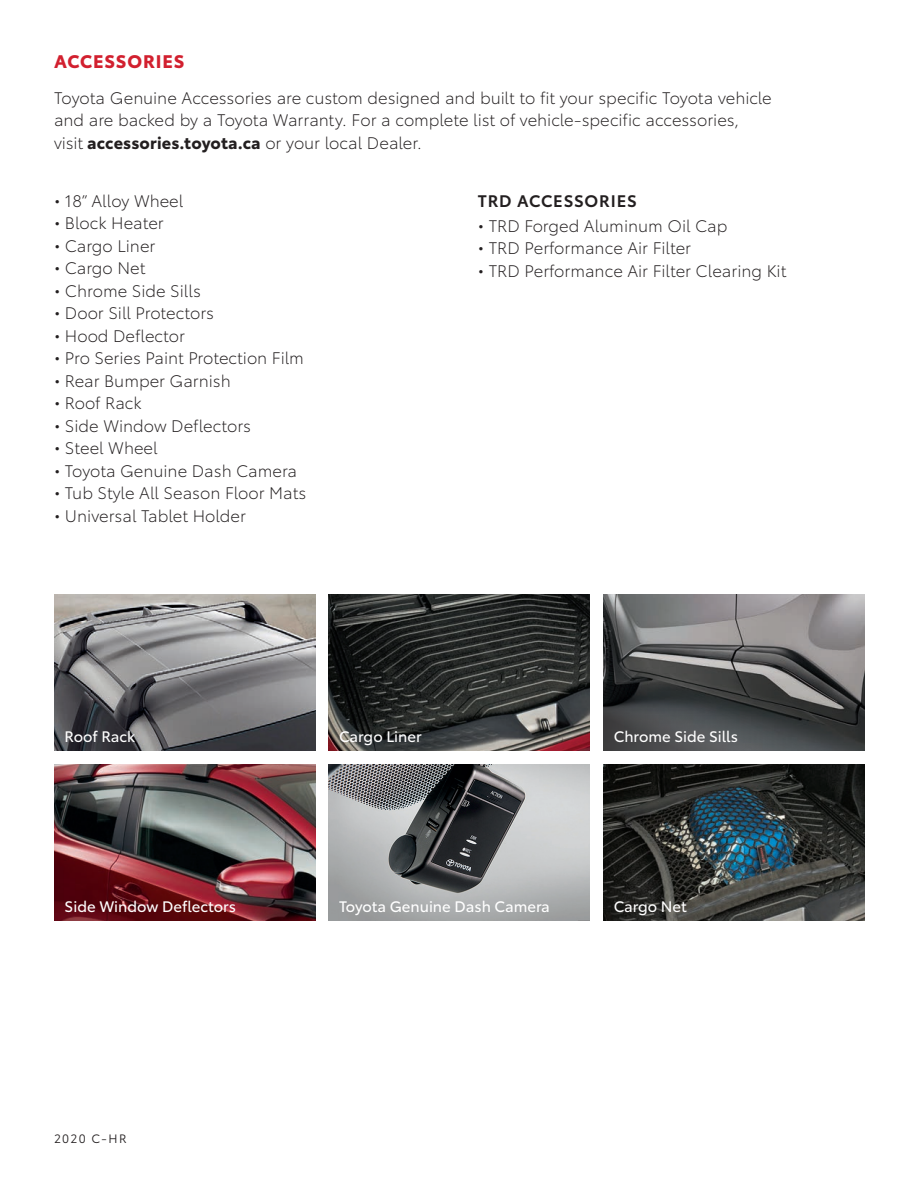
<style>
.page{position:relative;width:918px;height:1188px;background:#fff}
.page>*{position:absolute;margin:0;border:0;box-sizing:border-box;transform-origin:0 0}
.t1{font:700 18px "Toyota Type";letter-spacing:.045em;color:#d2202f}
.t2{font:300 16.5px/22.5px "Toyota Type";color:#231f20}
.t3{font:600 16.5px "Toyota Type";letter-spacing:.05em;color:#231f20}
.t4{font:15px "Toyota Type";color:#fff}
.t5{font:12px "Toyota Type";letter-spacing:.11em;color:#231f20}
.s1{font-weight:700}
</style>
<div class="page">
<img style="left:603px;top:594px;width:261px;height:88px">
<svg style="left:603px;top:682px;width:261px;height:69px;background:#424445"></svg>
<img style="left:329px;top:764px;width:261px;height:157px">
<img style="left:54px;top:764px;width:261px;height:157px">
<img style="left:603px;top:764px;width:261px;height:157px">
<img style="left:54px;top:594px;width:261px;height:157px">
<img style="left:329px;top:594px;width:261px;height:157px">
<p class="t1" style="left:54px;top:47px;width:132px">ACCESSORIES</p>
<p class="t2" style="left:54px;top:85px;width:719px">Toyota Genuine Accessories are custom designed and built to fit your specific Toyota vehicle and are backed by a Toyota Warranty. For a complete list of vehicle-specific accessories, visit <span class="s1">accessories.toyota.ca</span> or your local Dealer.</p>
<p class="t2" style="left:54px;top:189px;width:131px">• 18” Alloy Wheel</p>
<p class="t2" style="left:54px;top:211px;width:111px">• Block Heater</p>
<p class="t2" style="left:54px;top:234px;width:103px">• Cargo Liner</p>
<p class="t2" style="left:54px;top:256px;width:93px">• Cargo Net</p>
<p class="t2" style="left:54px;top:279px;width:148px">• Chrome Side Sills</p>
<p class="t2" style="left:54px;top:301px;width:162px">• Door Sill Protectors</p>
<p class="t2" style="left:54px;top:324px;width:133px">• Hood Deflector</p>
<p class="t2" style="left:54px;top:346px;width:252px">• Pro Series Paint Protection Film</p>
<p class="t2" style="left:54px;top:369px;width:178px">• Rear Bumper Garnish</p>
<p class="t2" style="left:54px;top:391px;width:89px">• Roof Rack</p>
<p class="t2" style="left:54px;top:414px;width:199px">• Side Window Deflectors</p>
<p class="t2" style="left:54px;top:436px;width:105px">• Steel Wheel</p>
<p class="t2" style="left:54px;top:459px;width:245px">• Toyota Genuine Dash Camera</p>
<p class="t2" style="left:54px;top:481px;width:254px">• Tub Style All Season Floor Mats</p>
<p class="t2" style="left:54px;top:504px;width:194px">• Universal Tablet Holder</p>
<p class="t3" style="left:478px;top:188px;width:160px">TRD ACCESSORIES</p>
<p class="t2" style="left:478px;top:213px;width:251px">• TRD Forged Aluminum Oil Cap</p>
<p class="t2" style="left:478px;top:236px;width:215px">• TRD Performance Air Filter</p>
<p class="t2" style="left:478px;top:258px;width:310px">• TRD Performance Air Filter Clearing Kit</p>
<p class="t4" style="left:65px;top:725px;width:72px">Roof Rack</p>
<p class="t4" style="left:339px;top:725px;width:84px">Cargo Liner</p>
<p class="t4" style="left:614px;top:725px;width:126px">Chrome Side Sills</p>
<p class="t4" style="left:65px;top:896px;width:173px">Side Window Deflectors</p>
<p class="t5" style="left:54px;top:1130px;width:74px">2020 C-HR</p>
<p class="t4" style="left:339px;top:896px;width:212px">Toyota Genuine Dash Camera</p>
<p class="t4" style="left:614px;top:896px;width:75px">Cargo Net</p>
</div>
